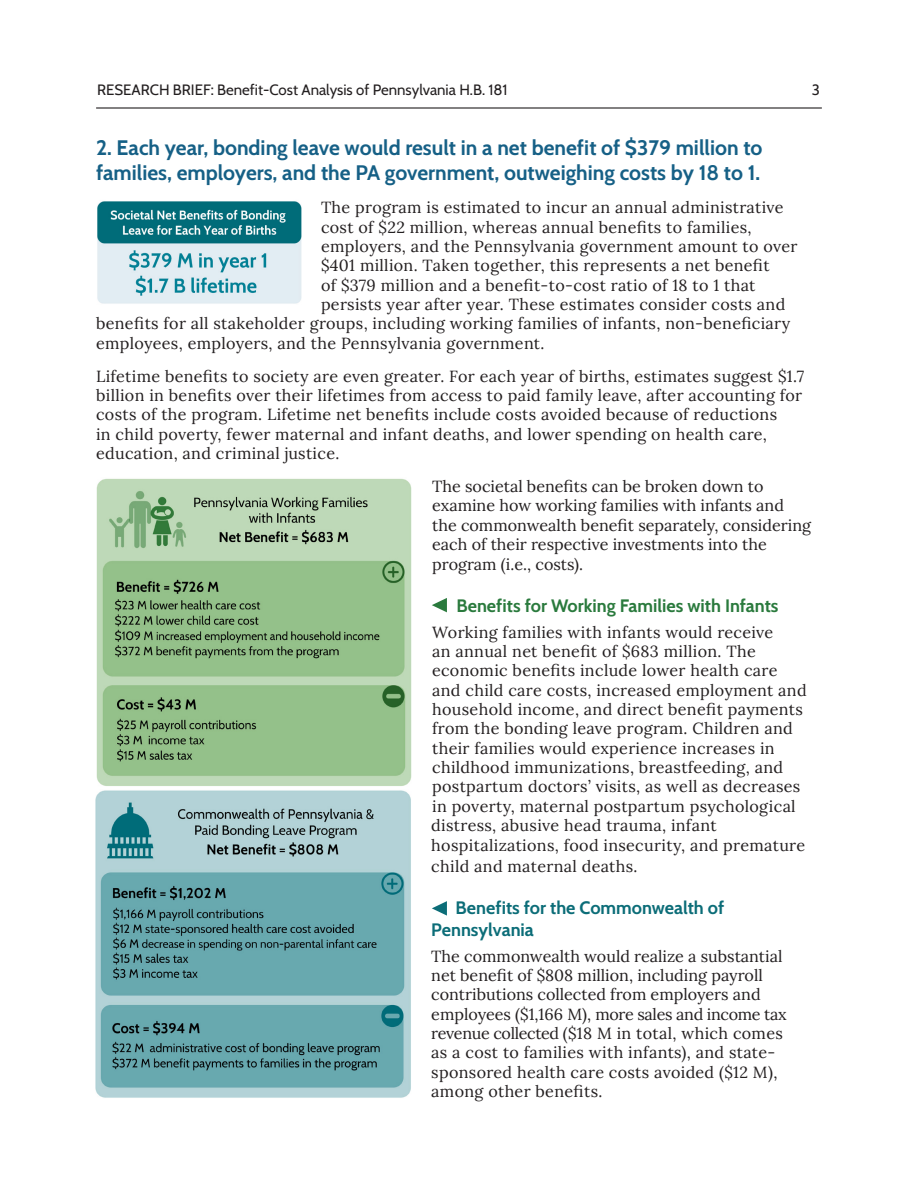
<style>
.page{position:relative;width:918px;height:1188px;background:#fff}
.page>*{position:absolute;margin:0;border:0;box-sizing:border-box;transform-origin:0 0}
.t1{font:700 21px/25.2px "Cabin";color:#166086}
.t2{font:700 18px/21.6px "Cabin";color:#0c6d78}
.t3{font:700 18px "Cabin";color:#2a7a3d}
.t4{font:16.2px/19.4px "Lora";letter-spacing:.02em;color:#231f20}
.t5{font:16.2px/19.4px "Lora";color:#231f20}
.t6{font:15px "Cabin";color:#231f20}
</style>
<div class="page">
<hr style="left:96px;top:107px;width:726px;height:2px;background:#231f20">
<img style="left:97px;top:201px;width:205px;height:103px">
<svg style="left:432px;top:598px;width:15px;height:14px"></svg>
<svg style="left:432px;top:901px;width:15px;height:15px"></svg>
<img style="left:96px;top:478px;width:316px;height:308px">
<img style="left:96px;top:790px;width:315px;height:308px">
<p class="t6" style="left:97px;top:78px;width:412px">RESEARCH BRIEF: Benefit-Cost Analysis of Pennsylvania H.B. 181</p>
<p class="t6" style="left:812px;top:78px;width:10px">3</p>
<p class="t1" style="left:96px;top:134px;width:668px">2. Each year, bonding leave would result in a net benefit of $379 million to families, employers, and the PA government, outweighing costs by 18 to 1.</p>
<p class="t4" style="left:321px;top:197px;width:464px">The program is estimated to incur an annual administrative</p>
<p class="t4" style="left:321px;top:216px;width:432px">cost of $22 million, whereas annual benefits to families,</p>
<p class="t4" style="left:321px;top:236px;width:478px">employers, and the Pennsylvania government amount to over</p>
<p class="t4" style="left:321px;top:255px;width:450px">$401 million. Taken together, this represents a net benefit</p>
<p class="t4" style="left:321px;top:274px;width:436px">of $379 million and a benefit-to-cost ratio of 18 to 1 that</p>
<p class="t4" style="left:321px;top:294px;width:466px">persists year after year. These estimates consider costs and</p>
<p class="t4" style="left:96px;top:313px;width:696px">benefits for all stakeholder groups, including working families of infants, non-beneficiary</p>
<p class="t4" style="left:96px;top:332px;width:450px">employees, employers, and the Pennsylvania government.</p>
<p class="t4" style="left:96px;top:365px;width:710px">Lifetime benefits to society are even greater. For each year of births, estimates suggest $1.7 billion in benefits over their lifetimes from access to paid family leave, after accounting for costs of the program. Lifetime net benefits include costs avoided because of reductions<br>in child poverty, fewer maternal and infant deaths, and lower spending on health care, education, and criminal justice.</p>
<p class="t5" style="left:432px;top:475px;width:380px">The societal benefits can be broken down to examine how working families with infants and the commonwealth benefit separately, considering each of their respective investments into the program (i.e., costs).</p>
<p class="t3" style="left:456px;top:591px;width:324px">Benefits for Working Families with Infants</p>
<p class="t4" style="left:431px;top:621px;width:377px">Working families with infants would receive<br>an annual net benefit of $683 million. The economic benefits include lower health care and child care costs, increased employment and household income, and direct benefit payments from the bonding leave program. Children and their families would experience increases in childhood immunizations, breastfeeding, and postpartum doctors’ visits, as well as decreases in poverty, maternal postpartum psychological distress, abusive head trauma, infant hospitalizations, food insecurity, and premature</p>
<p class="t4" style="left:431px;top:856px;width:208px">child and maternal deaths.</p>
<p class="t2" style="left:431px;top:896px;width:294px;text-indent:24px">Benefits for the Commonwealth of<br>Pennsylvania</p>
<p class="t5" style="left:431px;top:945px;width:357px">The commonwealth would realize a substantial net benefit of $808 million, including payroll contributions collected from employers and employees ($1,166 M), more sales and income tax revenue collected ($18 M in total, which comes as a cost to families with infants), and state&shy;sponsored health care costs avoided ($12 M), among other benefits.</p>
</div>
